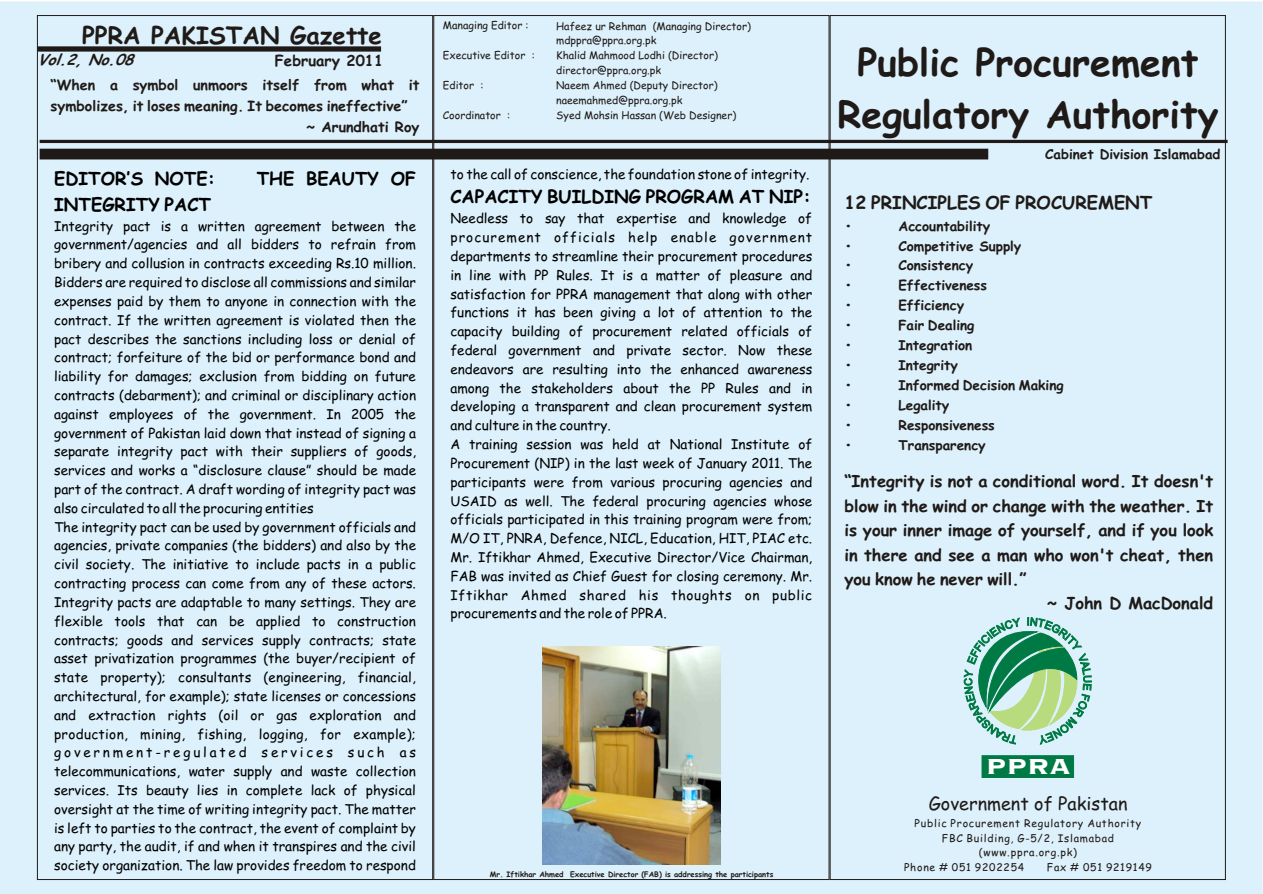
<style>
.page{position:relative;width:1263px;height:894px;background:#fff}
.page>*{position:absolute;margin:0;border:0;box-sizing:border-box;transform-origin:0 0}
.t1{font:700 37.5px/52.2px "Comic Sans MS";color:#1f1a17;text-align:center}
.t2{font:28.5px "Copprpl Goth Hv BT";color:#fff;scale:1.09 1}
.t3{font:700 24px "Comic Sans MS";color:#1f1a17}
.t4{font:700 18px "Comic Sans MS";color:#000}
.t5{font:700 18px "Comic Sans MS";color:#1f1a17}
.t6{font:18px "Comic Sans MS";color:#1f1a17}
.t7{font:700 16.5px "Comic Sans MS";color:#1f1a17}
.t8{font:700 15px "Comic Sans MS";color:#1f1a17}
.t9{font:italic 700 15px "Comic Sans MS";color:#1f1a17}
.t10{font:700 14.25px "Comic Sans MS";color:#1f1a17}
.t11{font:13.5px/18.8px "Comic Sans MS";color:#000}
.t12{font:700 13.5px "Comic Sans MS";color:#1f1a17}
.t13{font:10.5px "Comic Sans MS";color:#1f1a17}
.t14{font:10.5px "Comic Sans MS";letter-spacing:.07em;color:#1f1a17}
.t15{font:700 7.5px "Comic Sans MS";color:#1f1a17}
</style>
<div class="page">
<div style="left:0;top:1px;width:1263px;height:893px;background:#ddf1fc"></div>
<div style="left:40px;top:149px;width:948px;height:10px;background:#1f1a17"></div>
<hr style="left:40px;top:140px;width:1188px;height:3px;background:#1f1a17">
<div style="left:37px;top:46px;width:344px;height:6px;background:#1f1a17"></div>
<img style="left:543px;top:647px;width:177px;height:218px">
<svg style="left:964px;top:618px;width:127px;height:187px;background:#a2d1c0"></svg>
<h3 class="t3" style="left:82px;top:25px;width:301px">PPRA PAKISTAN Gazette</h3>
<p class="t9" style="left:37px;top:53px;width:103px">Vol.2,No.08</p>
<p class="t8" style="left:275px;top:54px;width:110px">February 2011</p>
<p class="t10" style="left:51px;top:79px;width:370px">“When a symbol unmoors itself from what it</p>
<p class="t10" style="left:51px;top:100px;width:359px">symbolizes, it loses meaning. It becomes ineffective”</p>
<p class="t10" style="left:307px;top:121px;width:114px">~ Arundhati Roy</p>
<p class="t13" style="left:443px;top:21px;width:87px">Managing Editor :</p>
<p class="t13" style="left:556px;top:21px;width:196px">Hafeez ur Rehman (Managing Director)</p>
<p class="t13" style="left:443px;top:51px;width:93px">Executive Editor :</p>
<p class="t13" style="left:556px;top:51px;width:163px">Khalid Mahmood Lodhi (Director)</p>
<p class="t13" style="left:443px;top:80px;width:42px">Editor :</p>
<p class="t13" style="left:443px;top:110px;width:69px">Coordinator :</p>
<p class="t13" style="left:556px;top:36px;width:102px">mdppra@ppra.org.pk</p>
<p class="t13" style="left:556px;top:66px;width:106px">director@ppra.org.pk</p>
<p class="t13" style="left:556px;top:95px;width:128px">naeemahmed@ppra.org.pk</p>
<p class="t13" style="left:556px;top:81px;width:163px">Naeem Ahmed (Deputy Director)</p>
<p class="t13" style="left:556px;top:110px;width:182px">Syed Mohsin Hassan (Web Designer)</p>
<h3 class="t4" style="left:54px;top:171px;width:163px">EDITOR’S NOTE:</h3>
<h3 class="t4" style="left:257px;top:171px;width:161px">THE BEAUTY OF</h3>
<h3 class="t4" style="left:54px;top:196px;width:158px">INTEGRITY PACT</h3>
<p class="t11" style="left:54px;top:218px;width:364px">Integrity pact is a written agreement between the government/agencies and all bidders to refrain from bribery and collusion in contracts exceeding Rs.10 million.<br>Bidders are required to disclose all commissions and similar expenses paid by them to anyone in connection with the contract. If the written agreement is violated then the pact describes the sanctions including loss or denial of contract; forfeiture of the bid or performance bond and liability for damages; exclusion from bidding on future contracts (debarment); and criminal or disciplinary action against employees of the government. In 2005 the government of Pakistan laid down that instead of signing a separate integrity pact with their suppliers of goods, services and works a “disclosure clause” should be made part of the contract. A draft wording of integrity pact was also circulated to all the procuring entities<br>The integrity pact can be used by government officials and agencies, private companies (the bidders) and also by the civil society. The initiative to include pacts in a public contracting process can come from any of these actors.<br>Integrity pacts are adaptable to many settings. They are flexible tools that can be applied to construction contracts; goods and services supply contracts; state asset privatization programmes (the buyer/recipient of state property); consultants (engineering, financial, architectural, for example); state licenses or concessions and extraction rights (oil or gas exploration and production, mining, fishing, logging, for example); government-regulated services such as telecommunications, water supply and waste collection services. Its beauty lies in complete lack of physical oversight at the time of writing integrity pact. The matter is left to parties to the contract, the event of complaint by any party, the audit, if and when it transpires and the civil society organization. The law provides freedom to respond</p>
<p class="t11" style="left:450px;top:167px;width:361px">to the call of conscience, the foundation stone of integrity.</p>
<h3 class="t4" style="left:450px;top:189px;width:362px">CAPACITY BUILDING PROGRAM AT NIP:</h3>
<p class="t11" style="left:450px;top:211px;width:363px">Needless to say that expertise and knowledge of procurement officials help enable government departments to streamline their procurement procedures in line with PP Rules. It is a matter of pleasure and satisfaction for PPRA management that along with other functions it has been giving a lot of attention to the capacity building of procurement related officials of federal government and private sector. Now these endeavors are resulting into the enhanced awareness among the stakeholders about the PP Rules and in developing a transparent and clean procurement system and culture in the country.<br>A training session was held at National Institute of Procurement (NIP) in the last week of January 2011. The participants were from various procuring agencies and USAID as well. The federal procuring agencies whose officials participated in this training program were from; M/O IT, PNRA, Defence, NICL, Education, HIT, PIAC etc.<br>Mr. Iftikhar Ahmed, Executive Director/Vice Chairman, FAB was invited as Chief Guest for closing ceremony. Mr.<br>Iftikhar Ahmed shared his thoughts on public procurements and the role of PPRA.</p>
<p class="t15" style="left:490px;top:871px;width:285px">Mr. Iftikhar Ahmed Executive Director (FAB) is addressing the participants</p>
<h1 class="t1" style="left:838px;top:40px;width:382px">Public Procurement<br>Regulatory Authority</h1>
<p class="t12" style="left:1045px;top:148px;width:177px">Cabinet Division Islamabad</p>
<h3 class="t5" style="left:844px;top:195px;width:309px">12 PRINCIPLES OF PROCUREMENT</h3>
<p class="t12" style="left:844px;top:220px;width:10px">•</p>
<p class="t12" style="left:898px;top:220px;width:93px">Accountability</p>
<p class="t12" style="left:844px;top:240px;width:10px">•</p>
<p class="t12" style="left:898px;top:240px;width:124px">Competitive Supply</p>
<p class="t12" style="left:844px;top:260px;width:10px">•</p>
<p class="t12" style="left:898px;top:260px;width:76px">Consistency</p>
<p class="t12" style="left:844px;top:280px;width:10px">•</p>
<p class="t12" style="left:898px;top:280px;width:90px">Effectiveness</p>
<p class="t12" style="left:844px;top:300px;width:10px">•</p>
<p class="t12" style="left:898px;top:300px;width:67px">Efficiency</p>
<p class="t12" style="left:844px;top:320px;width:10px">•</p>
<p class="t12" style="left:898px;top:320px;width:78px">Fair Dealing</p>
<p class="t12" style="left:844px;top:340px;width:10px">•</p>
<p class="t12" style="left:898px;top:340px;width:75px">Integration</p>
<p class="t12" style="left:844px;top:360px;width:10px">•</p>
<p class="t12" style="left:898px;top:360px;width:61px">Integrity</p>
<p class="t12" style="left:844px;top:380px;width:10px">•</p>
<p class="t12" style="left:898px;top:380px;width:167px">Informed Decision Making</p>
<p class="t12" style="left:844px;top:399px;width:10px">•</p>
<p class="t12" style="left:898px;top:399px;width:52px">Legality</p>
<p class="t12" style="left:844px;top:419px;width:10px">•</p>
<p class="t12" style="left:898px;top:419px;width:98px">Responsiveness</p>
<p class="t12" style="left:844px;top:439px;width:10px">•</p>
<p class="t12" style="left:898px;top:439px;width:89px">Transparency</p>
<p class="t7" style="left:844px;top:474px;width:370px">“Integrity is not a conditional word. It doesn't</p>
<p class="t7" style="left:844px;top:498px;width:370px">blow in the wind or change with the weather. It</p>
<p class="t7" style="left:844px;top:523px;width:371px">is your inner image of yourself, and if you look</p>
<p class="t7" style="left:844px;top:547px;width:370px">in there and see a man who won't cheat, then</p>
<p class="t7" style="left:844px;top:572px;width:184px">you know he never will.”</p>
<p class="t7" style="left:1047px;top:596px;width:168px">~ John D MacDonald</p>
<h2 class="t2" style="left:986px;top:752px;width:79px">PPRA</h2>
<h3 class="t6" style="left:929px;top:795px;width:200px">Government of Pakistan</h3>
<p class="t14" style="left:915px;top:819px;width:228px">Public Procurement Regulatory Authority</p>
<p class="t14" style="left:942px;top:833px;width:174px">FBC Building, G-5/2, Islamabad</p>
<p class="t14" style="left:979px;top:848px;width:100px">(www.ppra.org.pk)</p>
<p class="t14" style="left:904px;top:862px;width:122px">Phone # 051 9202254</p>
<p class="t14" style="left:1047px;top:862px;width:106px">Fax # 051 9219149</p>
</div>
